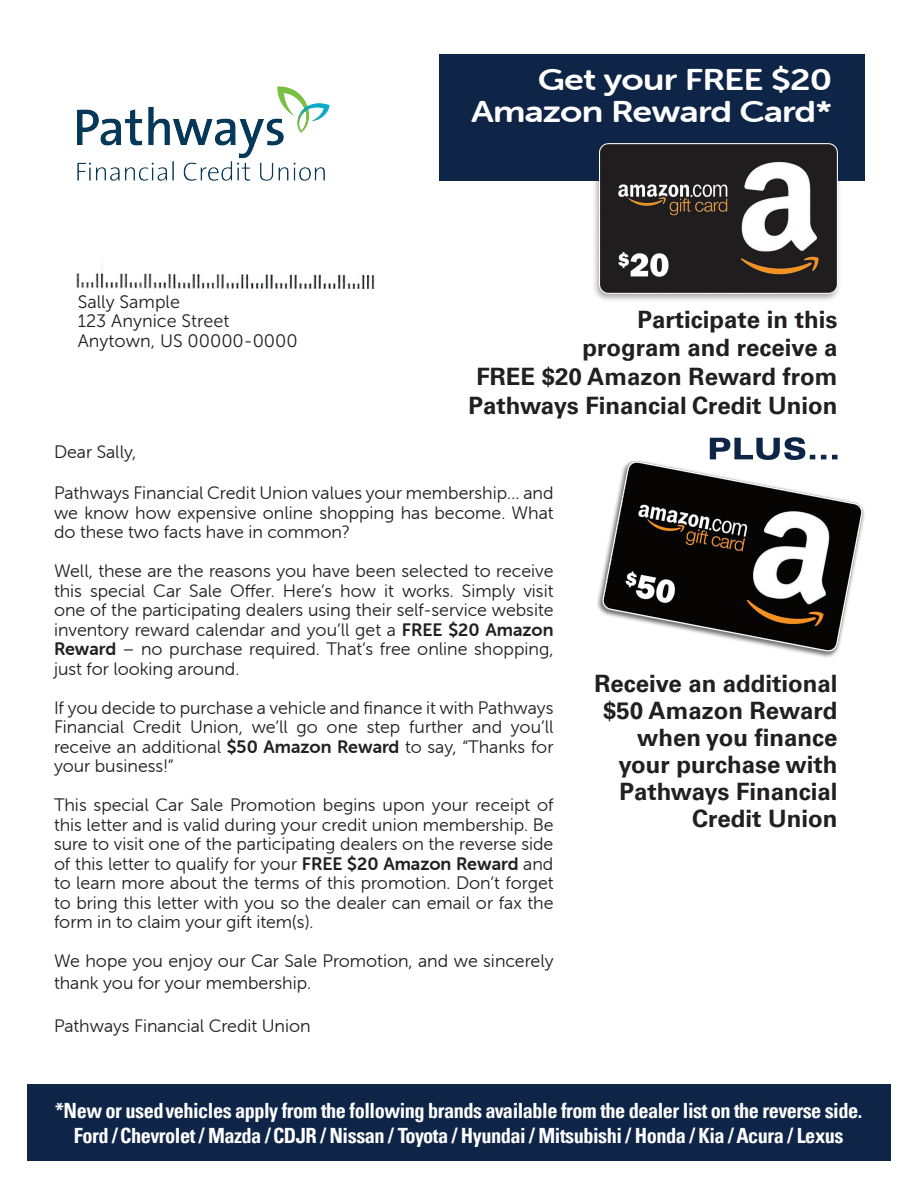
<style>
.page{position:relative;width:918px;height:1188px;background:#fff}
.page>*{position:absolute;margin:0;border:0;box-sizing:border-box;transform-origin:0 0}
.t1{font:30px/31.5px "Museo Sans Rounded 700";letter-spacing:-.02em;color:#fff;text-align:right;scale:1.2 1}
.t2{font:700 24px/27px "Univers";color:#231f20;text-align:right}
.t3{font:700 condensed 21px/25.5px "Univers";letter-spacing:-.025em;color:#fff;text-align:center}
.t4{font:18px/19.5px "Museo Sans Rounded 300";color:#231f20;text-align:justify}
.t5{font:18px/19.5px "Museo Sans 300";color:#231f20}
.s1{font-family:"Museo Sans Rounded 700"}
</style>
<div class="page">
<img style="left:76px;top:270px;width:299px;height:18px">
<div style="left:439px;top:54px;width:425px;height:126px;background:#0e2548"></div>
<div style="left:592px;top:141px;width:250px;height:162px;background:#231f20;opacity:.4"></div>
<img style="left:600px;top:143px;width:238px;height:150px">
<img style="left:598px;top:462px;width:267px;height:196px">
<div style="left:27px;top:1085px;width:864px;height:76px;background:#0e2548"></div>
<svg style="left:710px;top:437px;width:128px;height:23px"></svg>
<img style="left:78px;top:87px;width:251px;height:93px">
<p class="t5" style="left:78px;top:292px;width:221px">Sally Sample<br>123 Anynice Street<br>Anytown, US 00000-0000</p>
<h1 class="t1" style="left:471px;top:64px;width:303px">Get your FREE $20<br>Amazon Reward Card*</h1>
<h2 class="t2" style="left:469px;top:305px;width:370px;line-height:28.8px">Participate in this<br>program and receive a<br>FREE $20 Amazon Reward from<br>Pathways Financial Credit Union</h2>
<p class="t4" style="left:54px;top:442px;width:84px">Dear Sally,</p>
<p class="t4" style="left:54px;top:484px;width:501px">Pathways Financial Credit Union values your membership… and we know how expensive online shopping has become. What do these two facts have in common?</p>
<p class="t4" style="left:54px;top:562px;width:501px">Well, these are the reasons you have been selected to receive this special Car Sale Offer. Here’s how it works. Simply visit one of the participating dealers using their self-service website inventory reward calendar and you’ll get a <span class="s1">FREE $20 Amazon Reward</span> – no purchase required. That’s free online shopping, just for looking around.</p>
<p class="t4" style="left:54px;top:698px;width:501px">If you decide to purchase a vehicle and finance it with Pathways Financial Credit Union, we’ll go one step further and you’ll receive an additional <span class="s1">$50 Amazon Reward</span> to say, “Thanks for your business!”</p>
<p class="t4" style="left:54px;top:795px;width:501px">This special Car Sale Promotion begins upon your receipt of this letter and is valid during your credit union membership. Be sure to visit one of the participating dealers on the reverse side of this letter to qualify for your <span class="s1">FREE $20 Amazon Reward</span> and to learn more about the terms of this promotion. Don’t forget to bring this letter with you so the dealer can email or fax the form in to claim your gift item(s).</p>
<p class="t4" style="left:54px;top:950px;width:501px;line-height:21.6px">We hope you enjoy our Car Sale Promotion, and we sincerely thank you for your membership.</p>
<p class="t4" style="left:54px;top:1016px;width:258px">Pathways Financial Credit Union</p>
<h2 class="t2" style="left:594px;top:670px;width:245px">Receive an additional $50 Amazon Reward when you finance your purchase with<br>Pathways Financial<br>Credit Union</h2>
<p class="t3" style="left:55px;top:1097px;width:809px">*New or used vehicles apply from the following brands available from the dealer list on the reverse side.<br>Ford / Chevrolet / Mazda / CDJR / Nissan / Toyota / Hyundai / Mitsubishi / Honda / Kia / Acura / Lexus</p>
</div>
